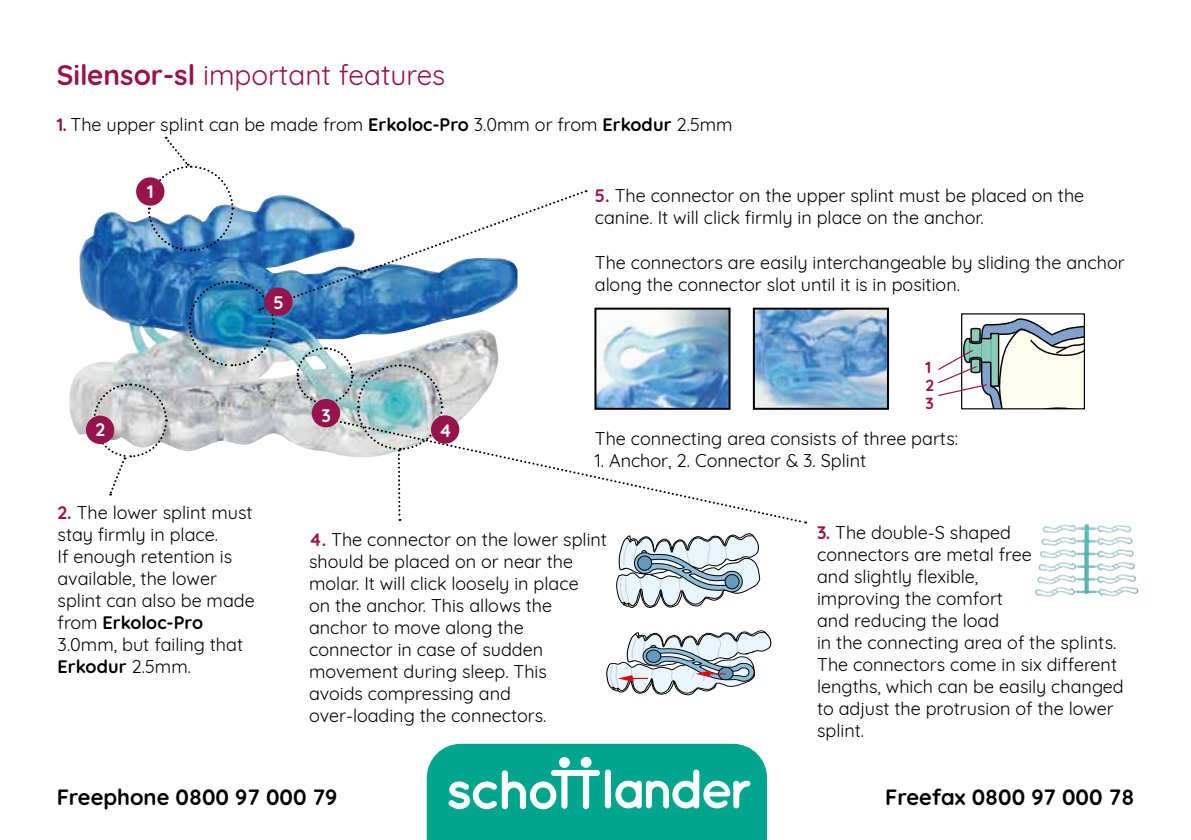
<style>
.page{position:relative;width:1191px;height:840px;background:#fff}
.page>*{position:absolute;margin:0;border:0;box-sizing:border-box;transform-origin:0 0}
.t1{font:28px "Quicksand";color:#97134b}
.t2{font:700 22px "Quicksand";color:#000}
.t3{font:18px/22px "Quicksand";color:#000}
.t4{font:700 18px "Quicksand";color:#fff}
.t5{font:700 16px/18px "Quicksand";color:#97134b}
.s1{font-weight:700}
.s2{font-weight:700;color:#97134b}
</style>
<div class="page">
<svg style="left:427px;top:743px;width:340px;height:96px;background:#25b29d"></svg>
<div style="left:561px;top:769px;width:6px;height:39px;background:#fff;border-radius:3px"></div>
<div style="left:583px;top:769px;width:6px;height:39px;background:#fff;border-radius:3px"></div>
<div style="left:551px;top:769px;width:27px;height:6px;background:#fff;border-radius:3px"></div>
<div style="left:572px;top:769px;width:28px;height:6px;background:#fff;border-radius:3px"></div>
<div style="left:580px;top:756px;width:11px;height:11px;background:#fff;border-radius:50%"></div>
<div style="left:559px;top:756px;width:11px;height:11px;background:#fff;border-radius:50%"></div>
<svg style="left:606px;top:630px;width:165px;height:66px"></svg>
<svg style="left:616px;top:533px;width:144px;height:75px"></svg>
<div style="left:637px;top:555px;width:14px;height:15px;background:#649bbd;border-radius:50%"></div>
<div style="left:637px;top:555px;width:15px;height:15px;border:1px solid #000;border-radius:50%"></div>
<svg style="left:724px;top:574px;width:15px;height:14px"></svg>
<div style="left:724px;top:573px;width:15px;height:16px;border:1px solid #000;border-radius:50%"></div>
<div style="left:961px;top:313px;width:124px;height:96px;border:1px solid #000"></div>
<svg style="left:938px;top:314px;width:146px;height:94px"></svg>
<img style="left:756px;top:310px;width:130px;height:96px">
<div style="left:753px;top:307px;width:136px;height:102px;border:2px solid #000"></div>
<img style="left:597px;top:310px;width:130px;height:96px">
<div style="left:594px;top:307px;width:136px;height:102px;border:2px solid #000"></div>
<img style="left:69px;top:236px;width:23px;height:206px">
<svg style="left:398px;top:474px;width:407px;height:50px"></svg>
<div style="left:86px;top:415px;width:28px;height:29px;background:#97134b;border-radius:50%"></div>
<img style="left:92px;top:137px;width:494px;height:383px">
<img style="left:1038px;top:524px;width:46px;height:47px">
<h1 class="t1" style="left:57px;top:53px;width:390px"><span class="s1">Silensor-sl</span> important features</h1>
<p class="t3" style="left:57px;top:112px;width:677px"><span class="s2">1.</span> The upper splint can be made from <span class="s1">Erkoloc-Pro</span> 3.0mm or from <span class="s1">Erkodur</span> 2.5mm</p>
<p class="t4" style="left:147px;top:177px;width:8px">1</p>
<p class="t4" style="left:274px;top:287px;width:12px">5</p>
<p class="t4" style="left:96px;top:414px;width:11px">2</p>
<p class="t3" style="left:58px;top:499px;width:198px"><span class="s2">2.</span> The lower splint must stay firmly in place.<br>If enough retention is available, the lower splint can also be made from <span class="s1">Erkoloc-Pro<br></span>3.0mm, but failing that<br><span class="s1">Erkodur</span> 2.5mm.</p>
<p class="t4" style="left:321px;top:400px;width:11px">3</p>
<p class="t4" style="left:439px;top:415px;width:14px">4</p>
<p class="t3" style="left:595px;top:183px;width:491px"><span class="s2">5.</span> The connector on the upper splint must be placed on the canine. It will click firmly in place on the anchor.</p>
<p class="t3" style="left:595px;top:249px;width:531px">The connectors are easily interchangeable by sliding the anchor along the connector slot until it is in position.</p>
<p class="t5" style="left:925px;top:357px;width:10px">1<br>2<br>3</p>
<p class="t3" style="left:595px;top:425px;width:365px">The connecting area consists of three parts:</p>
<p class="t3" style="left:595px;top:447px;width:273px">1. Anchor, 2. Connector &amp; 3. Splint</p>
<p class="t3" style="left:309px;top:526px;width:299px"><span class="s2">4.</span> The connector on the lower splint should be placed on or near the molar. It will click loosely in place<br>on the anchor. This allows the anchor to move along the connector in case of sudden movement during sleep. This<br>avoids compressing and over-loading the connectors.</p>
<p class="t3" style="left:817px;top:519px;width:308px"><span class="s2">3.</span> The double-S shaped<br>connectors are metal free<br>and slightly flexible,<br>improving the comfort<br>and reducing the load<br>in the connecting area of the splints.<br>The connectors come in six different lengths, which can be easily changed to adjust the protrusion of the lower splint.</p>
<p class="t2" style="left:57px;top:778px;width:282px">Freephone 0800 97 000 79</p>
<p class="t2" style="left:885px;top:778px;width:250px">Freefax 0800 97 000 78</p>
</div>
